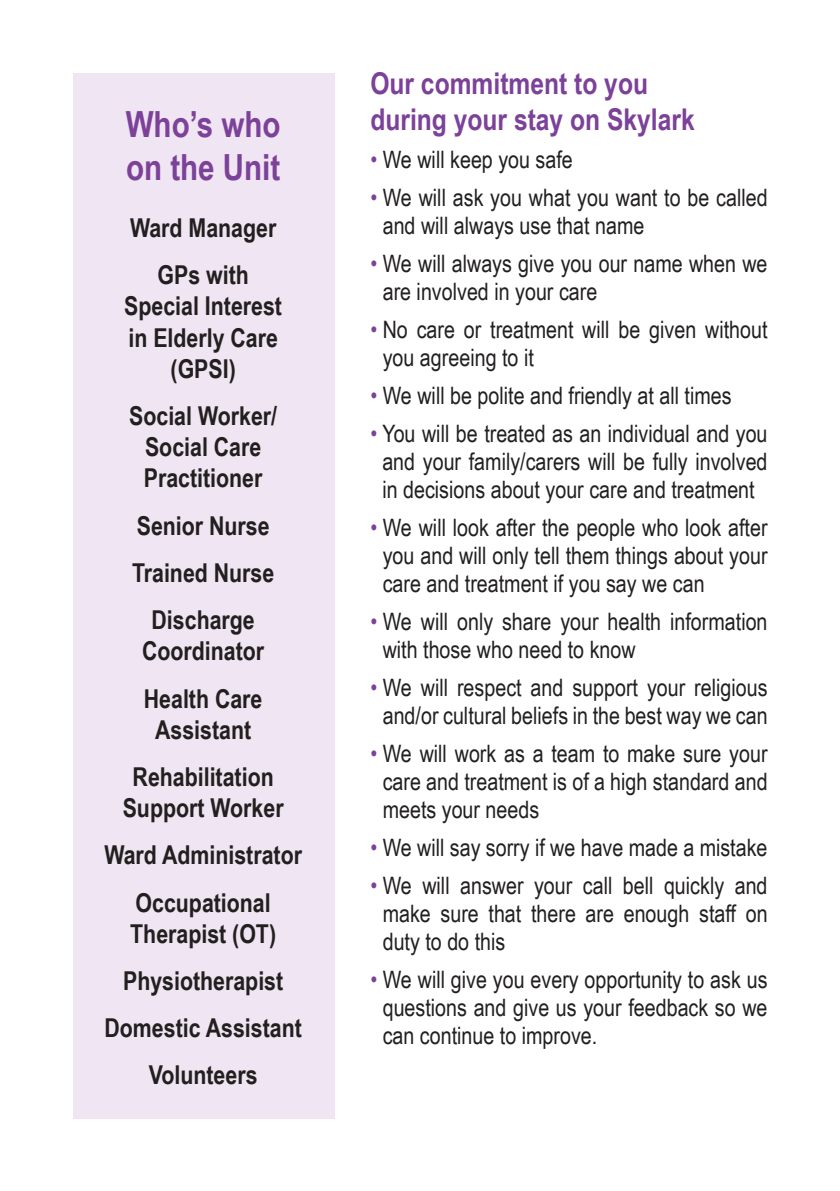
<style>
.page{position:relative;width:840px;height:1191px;background:#fff}
.page>*{position:absolute;margin:0;border:0;box-sizing:border-box;transform-origin:0 0}
.t1{font:700 36px/43.2px "Arial Narrow";color:#7c4199}
.t2{font:700 30px/36px "Arial Narrow";color:#7c4199}
.t3{font:700 26px/47.2px "Arial Narrow";color:#221f1f;text-align:center}
.t4{font:24px/28px "Arial Narrow";color:#221f1f}
.s1{color:#7c4199}
</style>
<div class="page">
<div style="left:73px;top:73px;width:261px;height:1046px;background:#f0e5f2"></div>
<h1 class="t1" style="left:126px;top:106px;width:156px">Who’s who on the Unit</h1>
<p class="t3" style="left:130px;top:207px;width:148px">Ward Manager<br>GPs with</p>
<p class="t3" style="left:124px;top:293px;width:159px;line-height:31.2px">Special Interest in Elderly Care (GPSI)</p>
<p class="t3" style="left:129px;top:403px;width:149px;line-height:31.2px">Social Worker/<br>Social Care<br>Practitioner</p>
<p class="t3" style="left:132px;top:504px;width:144px">Senior Nurse<br>Trained Nurse<br>Discharge</p>
<p class="t3" style="left:142px;top:630px;width:123px;text-align:left">Coordinator<br>Health Care</p>
<p class="t3" style="left:132px;top:708px;width:142px">Assistant<br>Rehabilitation</p>
<p class="t3" style="left:104px;top:787px;width:199px">Support Worker<br>Ward Administrator<br>Occupational</p>
<p class="t3" style="left:104px;top:912px;width:199px">Therapist (OT)<br>Physiotherapist<br>Domestic Assistant<br>Volunteers</p>
<p class="t2" style="left:370px;top:68px;width:326px">Our commitment to you during your stay on Skylark</p>
<p class="t4" style="left:370px;top:148px;width:204px"><span class="s1">•</span> We will keep you safe</p>
<p class="t4" style="left:382px;top:186px;width:386px;text-indent:-12px"><span class="s1">•</span> We will ask you what you want to be called and will always use that name</p>
<p class="t4" style="left:382px;top:252px;width:386px;text-indent:-12px"><span class="s1">•</span> We will always give you our name when we are involved in your care</p>
<p class="t4" style="left:382px;top:318px;width:386px;text-indent:-12px"><span class="s1">•</span> No care or treatment will be given without you agreeing to it</p>
<p class="t4" style="left:370px;top:384px;width:362px"><span class="s1">•</span> We will be polite and friendly at all times</p>
<p class="t4" style="left:370px;top:422px;width:398px;text-align:center"><span class="s1">•</span> You will be treated as an individual and you and your family/carers will be fully involved in decisions about your care and treatment</p>
<p class="t4" style="left:382px;top:516px;width:386px;text-align:justify;text-indent:-12px"><span class="s1">•</span> We will look after the people who look after you and will only tell them things about your care and treatment if you say we can</p>
<p class="t4" style="left:382px;top:610px;width:386px;text-indent:-12px"><span class="s1">•</span> We will only share your health information with those who need to know</p>
<p class="t4" style="left:370px;top:676px;width:398px;text-align:center"><span class="s1">•</span> We will respect and support your religious and/or cultural beliefs in the best way we can</p>
<p class="t4" style="left:382px;top:742px;width:386px;text-align:justify;text-indent:-12px"><span class="s1">•</span> We will work as a team to make sure your care and treatment is of a high standard and meets your needs</p>
<p class="t4" style="left:370px;top:836px;width:398px"><span class="s1">•</span> We will say sorry if we have made a mistake</p>
<p class="t4" style="left:382px;top:874px;width:386px;text-align:justify;text-indent:-12px"><span class="s1">•</span> We will answer your call bell quickly and make sure that there are enough staff on duty to do this</p>
<p class="t4" style="left:382px;top:968px;width:386px;text-align:justify;text-indent:-12px"><span class="s1">•</span> We will give you every opportunity to ask us questions and give us your feedback so we can continue to improve.</p>
</div>
